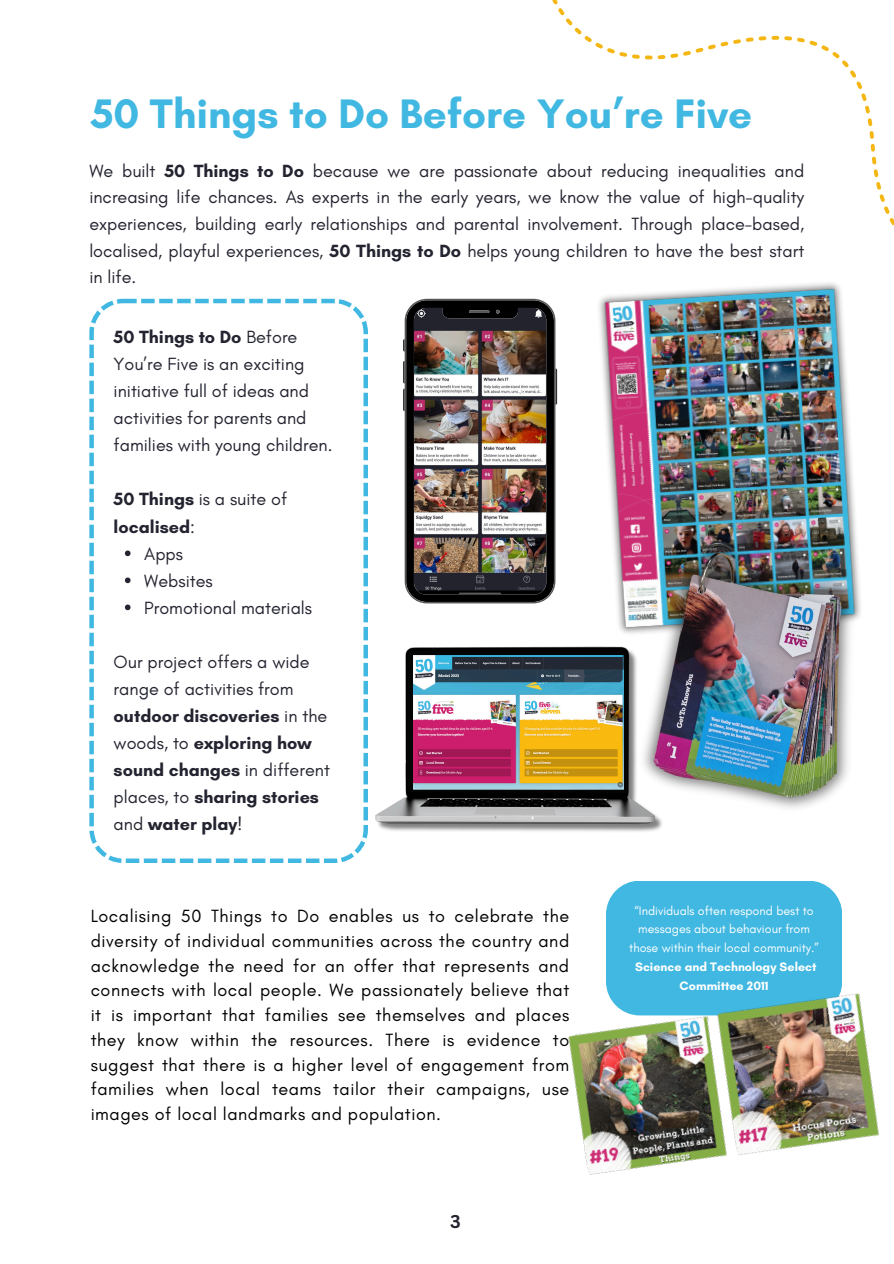
<style>
.page{position:relative;width:894px;height:1264px;background:#fff}
.page>*{position:absolute;margin:0;border:0;box-sizing:border-box;transform-origin:0 0}
.t1{font:700 42px "Glacial Indifference";color:#41b8e1}
.t2{font:18px/27px "Glacial Indifference";color:#232430}
.t3{font:18px/24.8px "Glacial Indifference";letter-spacing:.03em;color:#000;text-align:justify}
.t4{font:700 18px/27px "Glacial Indifference";color:#232430}
.t5{font:700 18px "Canva Sans";color:#232430}
.t6{font:12.45px/18.8px "Glacial Indifference";color:#fff;text-align:center}
.t7{font:700 12.45px/18.8px "Glacial Indifference";color:#fff;text-align:center}
.s1{font-weight:700}
.s2{font-weight:400}
</style>
<div class="page">
<div style="left:606px;top:880px;width:235px;height:135px;background:#41b8e1;border-radius:34px"></div>
<svg style="left:89px;top:299px;width:278px;height:563px"></svg>
<svg style="left:528px;top:0;width:365px;height:403px"></svg>
<img style="left:568px;top:999px;width:131px;height:176px">
<img style="left:699px;top:974px;width:180px;height:186px">
<img style="left:592px;top:270px;width:275px;height:229px">
<svg style="left:125px;top:550px;width:5px;height:6px"></svg>
<svg style="left:125px;top:577px;width:5px;height:6px"></svg>
<svg style="left:125px;top:604px;width:5px;height:6px"></svg>
<img style="left:404px;top:299px;width:151px;height:304px">
<img style="left:375px;top:646px;width:231px;height:186px">
<img style="left:413px;top:656px;width:193px;height:133px">
<img style="left:606px;top:499px;width:255px;height:333px">
<h2 class="t1" style="left:91px;top:88px;width:662px">50 Things to Do Before You’re Five</h2>
<p class="t2" style="left:89px;top:157px;width:716px;text-align:justify">We built <span class="s1">50 Things to Do</span> because we are passionate about reducing inequalities and increasing life chances. As experts in the early years, we know the value of high-quality experiences, building early relationships and parental involvement. Through place-based, localised, playful experiences, <span class="s1">50 Things to Do</span> helps young children to have the best start in life.</p>
<h2 class="t2" style="left:114px;top:323px;width:220px"><span class="s1">50 Things to Do</span> Before<br>You’re Five is an exciting initiative full of ideas and activities for parents and families with young children.</h2>
<p class="t4" style="left:114px;top:485px;width:175px">50 Things <span class="s2">is a suite of </span>localised<span class="s2">:</span></p>
<p class="t2" style="left:144px;top:539px;width:40px">Apps</p>
<p class="t2" style="left:144px;top:566px;width:70px">Websites</p>
<p class="t2" style="left:144px;top:593px;width:169px">Promotional materials</p>
<p class="t2" style="left:114px;top:647px;width:218px">Our project offers a wide range of activities from <span class="s1">outdoor discoveries</span> in the woods, to <span class="s1">exploring how sound changes</span> in different places, to <span class="s1">sharing stories </span>and <span class="s1">water play</span>!</p>
<p class="t3" style="left:91px;top:903px;width:480px">Localising 50 Things to Do enables us to celebrate the diversity of individual communities across the country and acknowledge the need for an offer that represents and connects with local people. We passionately believe that it is important that families see themselves and places they know within the resources. There is evidence to suggest that there is a higher level of engagement from families when local teams tailor their campaigns, use images of local landmarks and population.</p>
<p class="t5" style="left:450px;top:1208px;width:12px">3</p>
<p class="t6" style="left:629px;top:901px;width:191px">“Individuals often respond best to messages about behaviour from those within their local community.”</p>
<h1 class="t7" style="left:635px;top:957px;width:183px">Science and Technology Select<br>Committee 2011</h1>
</div>
